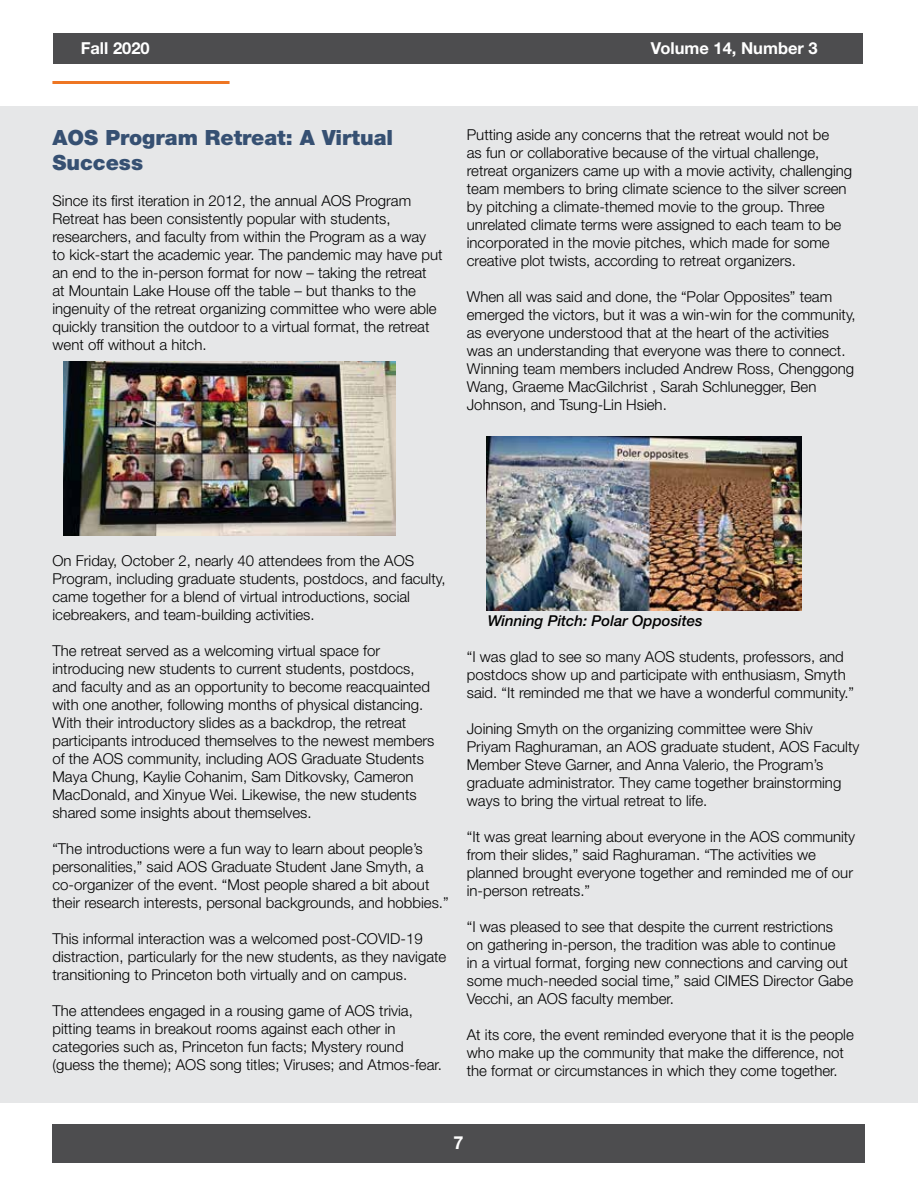
<style>
.page{position:relative;width:918px;height:1188px;background:#fff}
.page>*{position:absolute;margin:0;border:0;box-sizing:border-box;transform-origin:0 0}
.t1{font:900 21px/25.2px "Helvetica Neue LT Std";color:#365072}
.t2{font:700 18px "Helvetica Neue LT Std";color:#fff}
.t3{font:700 16.5px "Helvetica Neue LT Std";color:#fff}
.t4{font:300 15px/18px "Helvetica Neue LT Std";color:#000}
.t5{font:italic 500 15px "Helvetica Neue LT Std";color:#000}
</style>
<div class="page">
<div style="left:0;top:106px;width:918px;height:996px;background:#e6e7e8"></div>
<div style="left:53px;top:34px;width:810px;height:30px;background:#4d4d4f"></div>
<hr style="left:52px;top:81px;width:178px;height:3px;background:#ee7623">
<div style="left:52px;top:1125px;width:813px;height:38px;background:#4d4d4f"></div>
<img style="left:63px;top:361px;width:333px;height:175px">
<img style="left:487px;top:436px;width:315px;height:175px">
<p class="t3" style="left:81px;top:38px;width:71px">Fall 2020</p>
<p class="t3" style="left:651px;top:38px;width:168px">Volume 14, Number 3</p>
<h1 class="t1" style="left:52px;top:124px;width:342px">AOS Program Retreat: A Virtual<br>Success</h1>
<p class="t4" style="left:52px;top:191px;width:392px">Since its first iteration in 2012, the annual AOS Program Retreat has been consistently popular with students, researchers, and faculty from within the Program as a way to kick-start the academic year. The pandemic may have put an end to the in-person format for now – taking the retreat at Mountain Lake House off the table – but thanks to the ingenuity of the retreat organizing committee who were able quickly transition the outdoor to a virtual format, the retreat went off without a hitch.</p>
<p class="t4" style="left:467px;top:126px;width:387px">Putting aside any concerns that the retreat would not be<br>as fun or collaborative because of the virtual challenge, retreat organizers came up with a movie activity, challenging team members to bring climate science to the silver screen by pitching a climate-themed movie to the group. Three unrelated climate terms were assigned to each team to be incorporated in the movie pitches, which made for some creative plot twists, according to retreat organizers.</p>
<p class="t4" style="left:467px;top:288px;width:390px">When all was said and done, the “Polar Opposites” team emerged the victors, but it was a win-win for the community, as everyone understood that at the heart of the activities was an understanding that everyone was there to connect.<br>Winning team members included Andrew Ross, Chenggong Wang, Graeme MacGilchrist , Sarah Schlunegger, Ben Johnson, and Tsung-Lin Hsieh.</p>
<p class="t4" style="left:52px;top:551px;width:395px">On Friday, October 2, nearly 40 attendees from the AOS Program, including graduate students, postdocs, and faculty, came together for a blend of virtual introductions, social icebreakers, and team-building activities.</p>
<p class="t4" style="left:52px;top:641px;width:383px">The retreat served as a welcoming virtual space for introducing new students to current students, postdocs, and faculty and as an opportunity to become reacquainted with one another, following months of physical distancing.<br>With their introductory slides as a backdrop, the retreat participants introduced themselves to the newest members of the AOS community, including AOS Graduate Students Maya Chung, Kaylie Cohanim, Sam Ditkovsky, Cameron MacDonald, and Xinyue Wei. Likewise, the new students shared some insights about themselves.</p>
<p class="t4" style="left:52px;top:839px;width:398px">“The introductions were a fun way to learn about people’s personalities,” said AOS Graduate Student Jane Smyth, a co-organizer of the event. “Most people shared a bit about their research interests, personal backgrounds, and hobbies.”</p>
<p class="t4" style="left:52px;top:929px;width:395px">This informal interaction was a welcomed post-COVID-19 distraction, particularly for the new students, as they navigate transitioning to Princeton both virtually and on campus.</p>
<p class="t4" style="left:52px;top:1001px;width:391px">The attendees engaged in a rousing game of AOS trivia, pitting teams in breakout rooms against each other in categories such as, Princeton fun facts; Mystery round (guess the theme); AOS song titles; Viruses; and Atmos-fear.</p>
<p class="t5" style="left:488px;top:612px;width:217px">Winning Pitch: Polar Opposites</p>
<p class="t4" style="left:467px;top:648px;width:389px">“I was glad to see so many AOS students, professors, and postdocs show up and participate with enthusiasm, Smyth said. “It reminded me that we have a wonderful community.”</p>
<p class="t4" style="left:467px;top:720px;width:394px">Joining Smyth on the organizing committee were Shiv Priyam Raghuraman, an AOS graduate student, AOS Faculty Member Steve Garner, and Anna Valerio, the Program’s graduate administrator. They came together brainstorming ways to bring the virtual retreat to life.</p>
<p class="t4" style="left:467px;top:828px;width:390px">“It was great learning about everyone in the AOS community from their slides,” said Raghuraman. “The activities we planned brought everyone together and reminded me of our in-person retreats.”</p>
<p class="t4" style="left:467px;top:918px;width:388px">“I was pleased to see that despite the current restrictions<br>on gathering in-person, the tradition was able to continue<br>in a virtual format, forging new connections and carving out some much-needed social time,” said CIMES Director Gabe Vecchi, an AOS faculty member.</p>
<p class="t4" style="left:467px;top:1026px;width:389px">At its core, the event reminded everyone that it is the people who make up the community that make the difference, not the format or circumstances in which they come together.</p>
<p class="t2" style="left:454px;top:1132px;width:12px">7</p>
</div>
